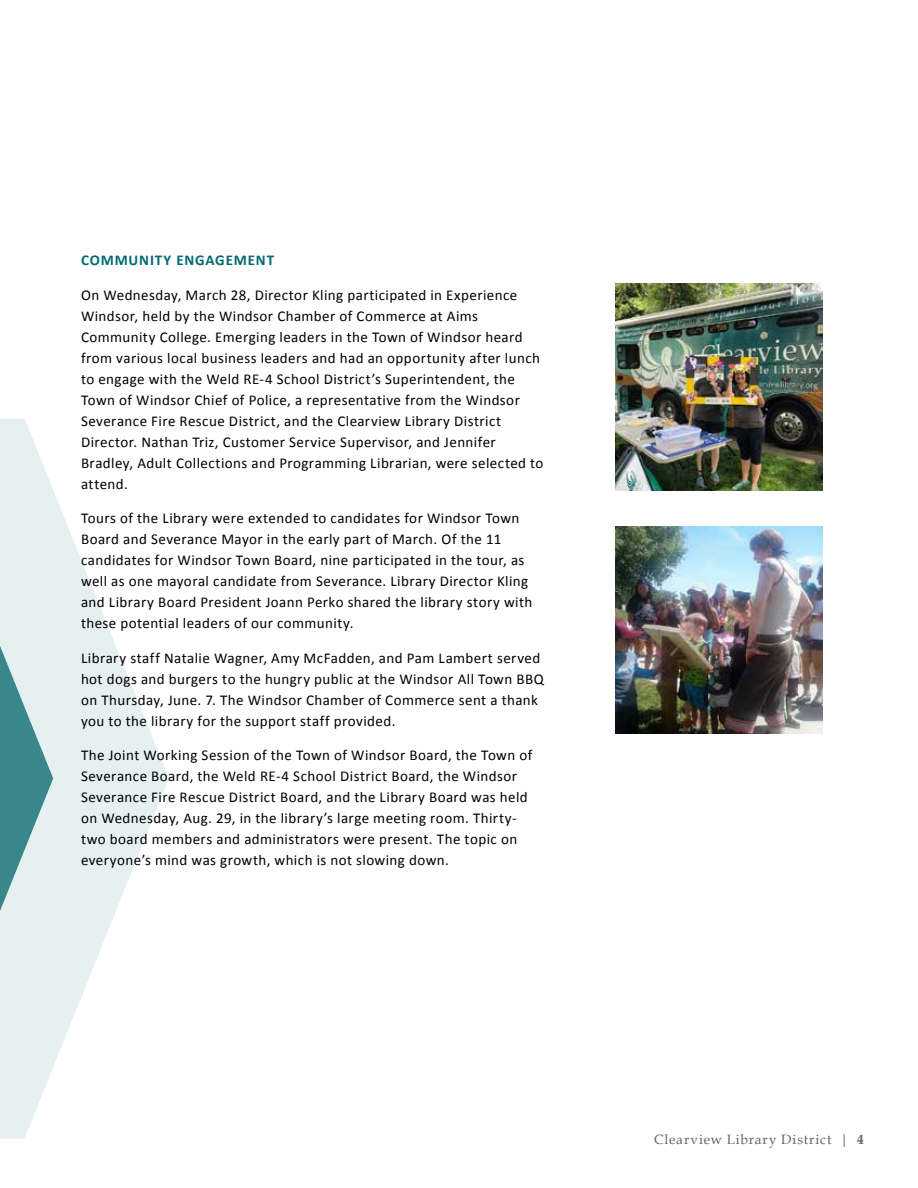
<style>
.page{position:relative;width:918px;height:1188px;background:#fff}
.page>*{position:absolute;margin:0;border:0;box-sizing:border-box;transform-origin:0 0}
.t1{font:15px/21px "Calibri";letter-spacing:.03em;color:#000}
.t2{font:700 15px "Calibri";letter-spacing:.055em;color:#006a71}
.t3{font:13.5px "Book Antiqua";letter-spacing:.06em;color:#636466}
.s1{font-weight:700}
</style>
<div class="page">
<img style="left:616px;top:284px;width:207px;height:207px">
<img style="left:616px;top:527px;width:207px;height:207px">
<svg style="left:0;top:418px;width:169px;height:720px;fill:#e6f0f1"></svg>
<p class="t2" style="left:81px;top:251px;width:195px">COMMUNITY ENGAGEMENT</p>
<p class="t1" style="left:81px;top:283px;width:464px">On Wednesday, March 28, Director Kling participated in Experience Windsor, held by the Windsor Chamber of Commerce at Aims Community College. Emerging leaders in the Town of Windsor heard from various local business leaders and had an opportunity after lunch to engage with the Weld RE-4 School District’s Superintendent, the Town of Windsor Chief of Police, a representative from the Windsor Severance Fire Rescue District, and the Clearview Library District Director. Nathan Triz, Customer Service Supervisor, and Jennifer Bradley, Adult Collections and Programming Librarian, were selected to attend.</p>
<p class="t1" style="left:81px;top:507px;width:453px">Tours of the Library were extended to candidates for Windsor Town Board and Severance Mayor in the early part of March. Of the 11 candidates for Windsor Town Board, nine participated in the tour, as well as one mayoral candidate from Severance. Library Director Kling and Library Board President Joann Perko shared the library story with these potential leaders of our community.</p>
<p class="t1" style="left:81px;top:646px;width:464px">Library staff Natalie Wagner, Amy McFadden, and Pam Lambert served hot dogs and burgers to the hungry public at the Windsor All Town BBQ on Thursday, June. 7. The Windsor Chamber of Commerce sent a thank you to the library for the support staff provided.</p>
<p class="t1" style="left:81px;top:744px;width:453px">The Joint Working Session of the Town of Windsor Board, the Town of Severance Board, the Weld RE-4 School District Board, the Windsor Severance Fire Rescue District Board, and the Library Board was held on Wednesday, Aug. 29, in the library’s large meeting room. Thirty&shy;two board members and administrators were present. The topic on everyone’s mind was growth, which is not slowing down.</p>
<p class="t3" style="left:654px;top:1131px;width:211px">Clearview Library District | <span class="s1">4</span></p>
</div>
